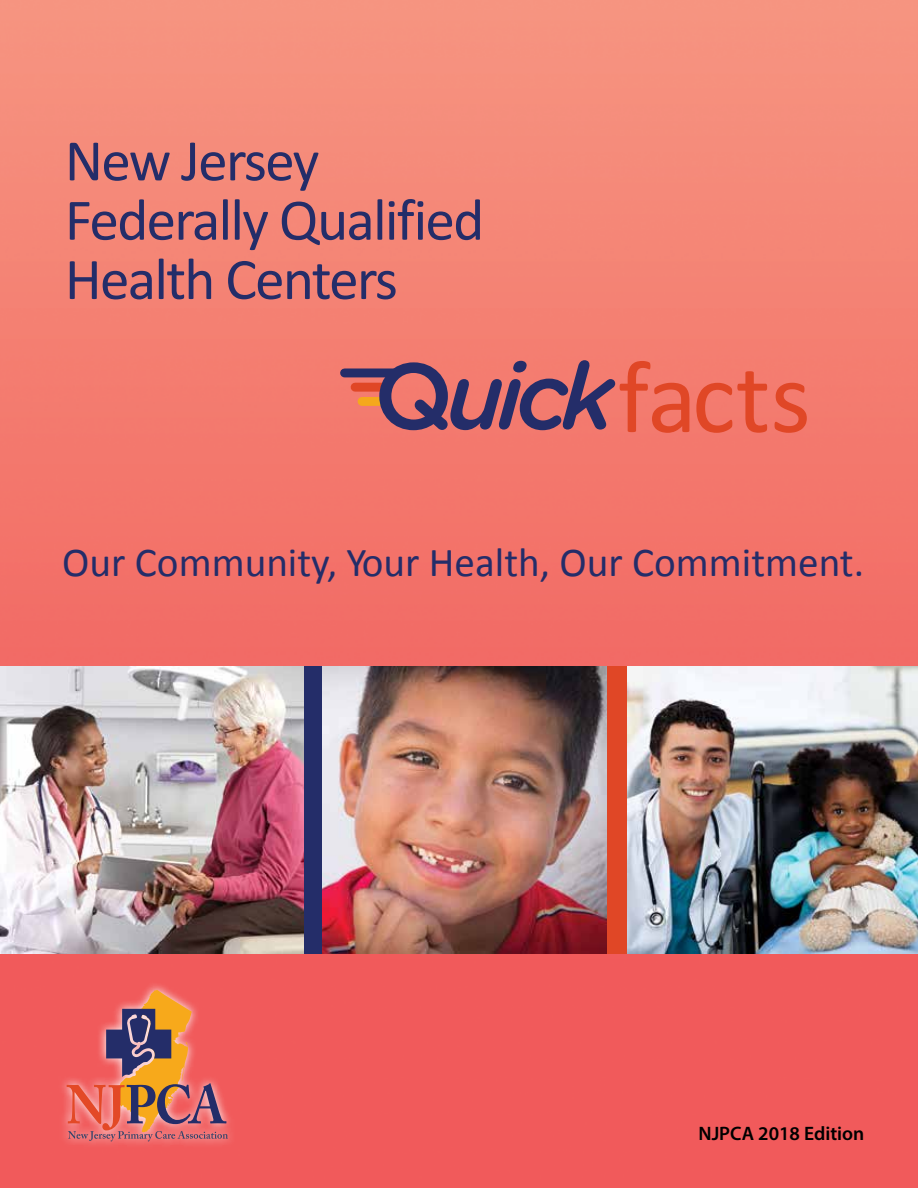
<style>
.page{position:relative;width:918px;height:1188px;background:#fff}
.page>*{position:absolute;margin:0;border:0;box-sizing:border-box;transform-origin:0 0}
.t1{font:103.65px "Calibri";letter-spacing:-.01em;color:#e04726}
.t2{font:59.25px/59.2px "Calibri";letter-spacing:-.03em;color:#242d69}
.t3{font:41.25px "Calibri";color:#242d69}
.t4{font:600 19.5px "Myriad Pro";color:#000}
.s1{font-family:"Gotham Rounded";font-weight:500;font-size:93.75px;color:#242d69}
.s2{font-family:"Gotham Rounded";font-weight:500;font-style:italic;font-size:93.75px;color:#242d69}
</style>
<div class="page">
<img style="left:0;top:0;width:918px;height:1188px">
<div style="left:436px;top:666px;width:339px;height:288px;background:#e04726"></div>
<div style="left:95px;top:666px;width:389px;height:288px;background:#242d69"></div>
<img style="left:628px;top:666px;width:290px;height:288px">
<img style="left:323px;top:666px;width:283px;height:288px">
<img style="left:0;top:666px;width:304px;height:288px">
<div style="left:345px;top:369px;width:52px;height:8px;background:#242d69"></div>
<div style="left:355px;top:383px;width:29px;height:9px;background:#e04726"></div>
<div style="left:362px;top:397px;width:22px;height:9px;background:#f5a81c"></div>
<div style="left:58px;top:981px;width:179px;height:169px;background:linear-gradient(to bottom,#f15859,#f16162)"></div>
<svg style="left:67px;top:990px;width:161px;height:151px;background:#ce6b5f"></svg>
<p class="t2" style="left:65px;top:129px;width:421px">New Jersey<br>Federally Qualified<br>Health Centers</p>
<h1 class="t1" style="left:374px;top:326px;width:439px"><span class="s1">Q</span><span class="s2">uick</span>facts</h1>
<p class="t3" style="left:62px;top:534px;width:803px">Our Community, Your Health, Our Commitment.</p>
<p class="t4" style="left:698px;top:1121px;width:167px">NJPCA 2018 Edition</p>
</div>
